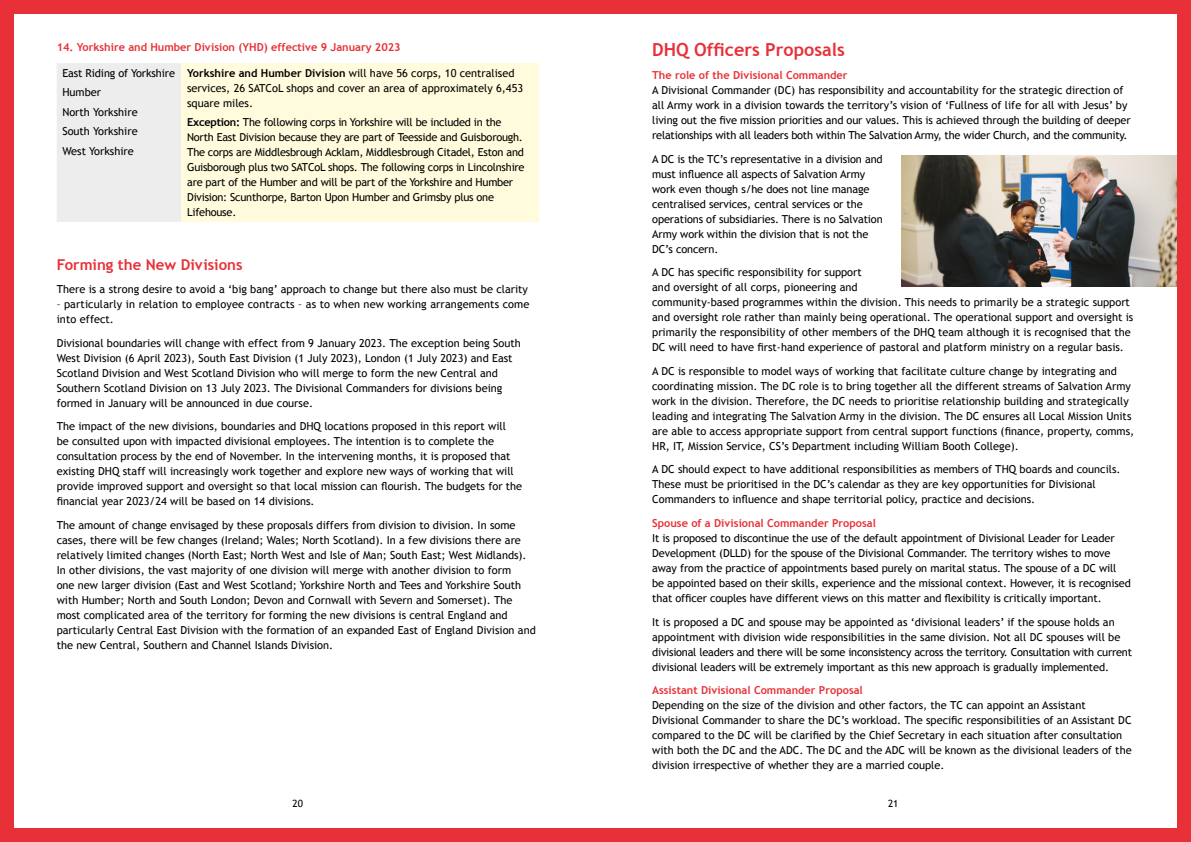
<style>
.page{position:relative;width:1191px;height:842px;background:#fff}
.page>*{position:absolute;margin:0;border:0;box-sizing:border-box;transform-origin:0 0}
.t1{font:700 18px "Trebuchet MS";color:#e73037}
.t2{font:700 15px "Trebuchet MS";color:#e73037}
.t3{font:11px/15px "Trebuchet MS";color:#000}
.t4{font:11px/15px "Trebuchet MS";letter-spacing:-.02em;color:#000}
.t5{font:700 11px "Trebuchet MS";color:#e73037}
.t6{font:10px "Trebuchet MS";color:#000}
.s1{font-weight:700}
</style>
<div class="page">
<div style="left:0;top:0;width:604px;height:842px;background:#e73037"></div>
<div style="left:587px;top:0;width:604px;height:842px;background:#e73037"></div>
<div style="left:14px;top:14px;width:581px;height:814px;background:#fff"></div>
<div style="left:595px;top:14px;width:581px;height:814px;background:#fff"></div>
<img style="left:901px;top:156px;width:275px;height:130px">
<div style="left:57px;top:63px;width:124px;height:159px;background:#ededed"></div>
<div style="left:181px;top:63px;width:357px;height:159px;background:#fffbdc"></div>
<p class="t5" style="left:57px;top:40px;width:345px">14. Yorkshire and Humber Division (YHD) effective 9 January 2023</p>
<p class="t3" style="left:187px;top:66px;width:337px;text-indent:-125px">East Riding of Yorkshire <span class="s1">Yorkshire and Humber Division</span> will have 56 corps, 10 centralised services, 26 SATCoL shops and cover an area of approximately 6,453 square miles.</p>
<p class="t4" style="left:187px;top:115px;width:339px"><span class="s1">Exception:</span> The following corps in Yorkshire will be included in the North East Division because they are part of Teesside and Guisborough.<br>The corps are Middlesbrough Acklam, Middlesbrough Citadel, Eston and Guisborough plus two SATCoL shops. The following corps in Lincolnshire are part of the Humber and will be part of the Yorkshire and Humber Division: Scunthorpe, Barton Upon Humber and Grimsby plus one Lifehouse.</p>
<p class="t3" style="left:62px;top:83px;width:77px;line-height:19.4px">Humber<br>North Yorkshire<br>South Yorkshire<br>West Yorkshire</p>
<h2 class="t2" style="left:57px;top:255px;width:187px">Forming the New Divisions</h2>
<p class="t3" style="left:57px;top:282px;width:473px">There is a strong desire to avoid a ‘big bang’ approach to change but there also must be clarity</p>
<p class="t3" style="left:57px;top:297px;width:474px">– particularly in relation to employee contracts – as to when new working arrangements come into effect.</p>
<p class="t3" style="left:57px;top:335px;width:465px">Divisional boundaries will change with effect from 9 January 2023. The exception being South West Division (6 April 2023), South East Division (1 July 2023), London (1 July 2023) and East Scotland Division and West Scotland Division who will merge to form the new Central and Southern Scotland Division on 13 July 2023. The Divisional Commanders for divisions being formed in January will be announced in due course.</p>
<p class="t3" style="left:57px;top:419px;width:467px">The impact of the new divisions, boundaries and DHQ locations proposed in this report will<br>be consulted upon with impacted divisional employees. The intention is to complete the consultation process by the end of November. In the intervening months, it is proposed that existing DHQ staff will increasingly work together and explore new ways of working that will provide improved support and oversight so that local mission can flourish. The budgets for the financial year 2023/24 will be based on 14 divisions.</p>
<p class="t3" style="left:57px;top:518px;width:480px">The amount of change envisaged by these proposals differs from division to division. In some cases, there will be few changes (Ireland; Wales; North Scotland). In a few divisions there are relatively limited changes (North East; North West and Isle of Man; South East; West Midlands).<br>In other divisions, the vast majority of one division will merge with another division to form<br>one new larger division (East and West Scotland; Yorkshire North and Tees and Yorkshire South with Humber; North and South London; Devon and Cornwall with Severn and Somerset). The most complicated area of the territory for forming the new divisions is central England and particularly Central East Division with the formation of an expanded East of England Division and the new Central, Southern and Channel Islands Division.</p>
<h1 class="t1" style="left:652px;top:38px;width:194px">DHQ Officers Proposals</h1>
<p class="t5" style="left:652px;top:69px;width:197px">The role of the Divisional Commander</p>
<p class="t3" style="left:652px;top:83px;width:480px">A Divisional Commander (DC) has responsibility and accountability for the strategic direction of all Army work in a division towards the territory’s vision of ‘Fullness of life for all with Jesus’ by living out the five mission priorities and our values. This is achieved through the building of deeper relationships with all leaders both within The Salvation Army, the wider Church, and the community.</p>
<p class="t3" style="left:652px;top:152px;width:232px">A DC is the TC’s representative in a division and must influence all aspects of Salvation Army work even though s/he does not line manage centralised services, central services or the operations of subsidiaries. There is no Salvation Army work within the division that is not the DC’s concern.</p>
<p class="t3" style="left:652px;top:265px;width:482px">A DC has specific responsibility for support<br>and oversight of all corps, pioneering and<br>community-based programmes within the division. This needs to primarily be a strategic support and oversight role rather than mainly being operational. The operational support and oversight is primarily the responsibility of other members of the DHQ team although it is recognised that the DC will need to have first-hand experience of pastoral and platform ministry on a regular basis.</p>
<p class="t3" style="left:652px;top:364px;width:483px">A DC is responsible to model ways of working that facilitate culture change by integrating and coordinating mission. The DC role is to bring together all the different streams of Salvation Army work in the division. Therefore, the DC needs to prioritise relationship building and strategically leading and integrating The Salvation Army in the division. The DC ensures all Local Mission Units are able to access appropriate support from central support functions (finance, property, comms, HR, IT, Mission Service, CS’s Department including William Booth College).</p>
<p class="t3" style="left:652px;top:462px;width:470px">A DC should expect to have additional responsibilities as members of THQ boards and councils.<br>These must be prioritised in the DC’s calendar as they are key opportunities for Divisional<br>Commanders to influence and shape territorial policy, practice and decisions.</p>
<p class="t5" style="left:652px;top:516px;width:225px">Spouse of a Divisional Commander Proposal</p>
<p class="t3" style="left:652px;top:531px;width:480px">It is proposed to discontinue the use of the default appointment of Divisional Leader for Leader Development (DLLD) for the spouse of the Divisional Commander. The territory wishes to move away from the practice of appointments based purely on marital status. The spouse of a DC will be appointed based on their skills, experience and the missional context. However, it is recognised that officer couples have different views on this matter and flexibility is critically important.</p>
<p class="t3" style="left:652px;top:614px;width:481px">It is proposed a DC and spouse may be appointed as ‘divisional leaders’ if the spouse holds an appointment with division wide responsibilities in the same division. Not all DC spouses will be divisional leaders and there will be some inconsistency across the territory. Consultation with current divisional leaders will be extremely important as this new approach is gradually implemented.</p>
<p class="t5" style="left:652px;top:683px;width:212px">Assistant Divisional Commander Proposal</p>
<p class="t3" style="left:652px;top:698px;width:481px">Depending on the size of the division and other factors, the TC can appoint an Assistant Divisional Commander to share the DC’s workload. The specific responsibilities of an Assistant DC compared to the DC will be clarified by the Chief Secretary in each situation after consultation with both the DC and the ADC. The DC and the ADC will be known as the divisional leaders of the division irrespective of whether they are a married couple.</p>
<p class="t6" style="left:292px;top:797px;width:12px">20</p>
<p class="t6" style="left:888px;top:797px;width:12px">21</p>
</div>
